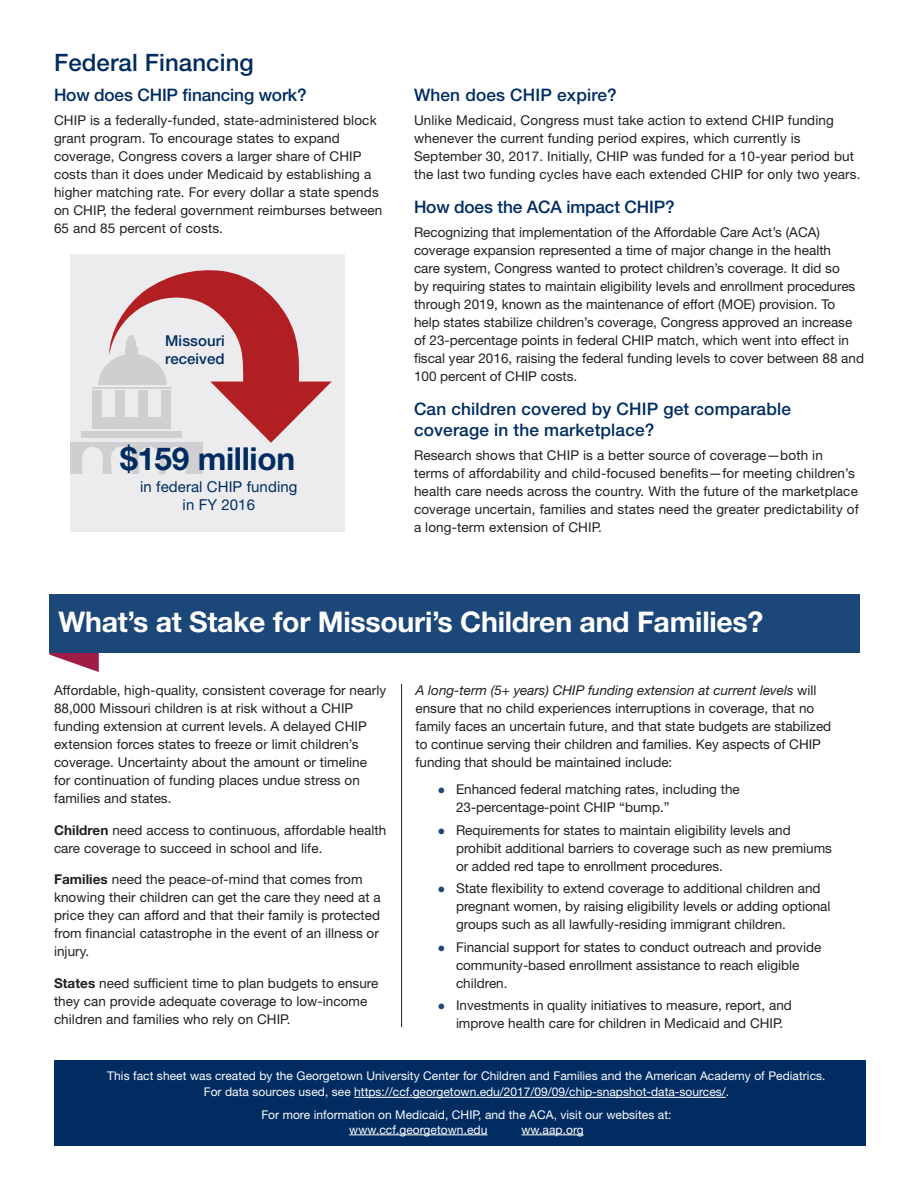
<style>
.page{position:relative;width:918px;height:1188px;background:#fff}
.page>*{position:absolute;margin:0;border:0;box-sizing:border-box;transform-origin:0 0}
.t1{font:700 31.65px "Helvetica Neue LT Std";letter-spacing:-.01em;color:#002c62}
.t2{font:700 28.5px "Helvetica Neue LT Std";letter-spacing:-.01em;color:#fff}
.t3{font:500 24px "Helvetica Neue LT Std";letter-spacing:.005em;color:#002c62}
.t4{font:500 17.25px/20.7px "Helvetica Neue LT Std";letter-spacing:.01em;color:#002c62}
.t5{font:500 17.25px "Helvetica Neue LT Std";letter-spacing:-.01em;color:#002c62}
.t6{font:15px/18px "Helvetica Neue LT Std";letter-spacing:.005em;color:#002c62;text-align:center}
.t7{font:500 15px/18px "Helvetica Neue LT Std";letter-spacing:.005em;color:#002c62}
.t8{font:13.5px/18px "Helvetica Neue LT Std";color:#231f20}
.t9{font:12px/16.5px "Helvetica Neue LT Std";letter-spacing:.005em;color:#fff;text-align:center}
.s1{font-weight:700}
.s2{font-style:italic}
</style>
<div class="page">
<svg style="left:50px;top:653px;width:49px;height:19px"></svg>
<div style="left:50px;top:594px;width:810px;height:59px;background:#1c4779"></div>
<div style="left:54px;top:1060px;width:812px;height:86px;background:#002c62"></div>
<hr style="left:354px;top:1097px;width:372px;height:1px;background:#fff">
<hr style="left:349px;top:1135px;width:139px;height:1px;background:#fff">
<hr style="left:521px;top:1135px;width:63px;height:1px;background:#fff">
<hr style="left:401px;top:684px;width:1px;height:343px;background:#231f20">
<div style="left:71px;top:255px;width:274px;height:276px;background:#ececee"></div>
<div style="left:81px;top:431px;width:101px;height:7px;background:#cfcfd2"></div>
<div style="left:71px;top:442px;width:132px;height:32px;background:#cfcfd2"></div>
<svg style="left:82px;top:270px;width:250px;height:204px"></svg>
<h3 class="t3" style="left:54px;top:48px;width:201px">Federal Financing</h3>
<p class="t5" style="left:54px;top:84px;width:254px">How does CHIP financing work?</p>
<p class="t8" style="left:54px;top:111px;width:330px">CHIP is a federally-funded, state-administered block grant program. To encourage states to expand coverage, Congress covers a larger share of CHIP costs than it does under Medicaid by establishing a higher matching rate. For every dollar a state spends on CHIP, the federal government reimburses between 65 and 85 percent of costs.</p>
<p class="t7" style="left:165px;top:331px;width:61px">Missouri received</p>
<h1 class="t1" style="left:120px;top:439px;width:177px">$159 million</h1>
<p class="t6" style="left:140px;top:477px;width:159px">in federal CHIP funding in FY 2016</p>
<p class="t4" style="left:414px;top:84px;width:204px">When does CHIP expire?</p>
<p class="t8" style="left:414px;top:111px;width:448px">Unlike Medicaid, Congress must take action to extend CHIP funding whenever the current funding period expires, which currently is September 30, 2017. Initially, CHIP was funded for a 10-year period but the last two funding cycles have each extended CHIP for only two years.</p>
<p class="t5" style="left:414px;top:196px;width:262px">How does the ACA impact CHIP?</p>
<p class="t8" style="left:414px;top:223px;width:452px">Recognizing that implementation of the Affordable Care Act’s (ACA) coverage expansion represented a time of major change in the health<br>care system, Congress wanted to protect children’s coverage. It did so<br>by requiring states to maintain eligibility levels and enrollment procedures through 2019, known as the maintenance of effort (MOE) provision. To help states stabilize children’s coverage, Congress approved an increase of 23-percentage points in federal CHIP match, which went into effect in fiscal year 2016, raising the federal funding levels to cover between 88 and 100 percent of CHIP costs.</p>
<p class="t4" style="left:414px;top:398px;width:378px">Can children covered by CHIP get comparable coverage in the marketplace?</p>
<p class="t8" style="left:414px;top:446px;width:446px">Research shows that CHIP is a better source of coverage—both in terms of affordability and child-focused benefits—for meeting children’s health care needs across the country. With the future of the marketplace coverage uncertain, families and states need the greater predictability of a long-term extension of CHIP.</p>
<h2 class="t2" style="left:58px;top:605px;width:706px">What’s at Stake for Missouri’s Children and Families?</h2>
<p class="t8" style="left:54px;top:681px;width:334px">Affordable, high-quality, consistent coverage for nearly 88,000 Missouri children is at risk without a CHIP funding extension at current levels. A delayed CHIP extension forces states to freeze or limit children’s coverage. Uncertainty about the amount or timeline for continuation of funding places undue stress on families and states.</p>
<p class="t8" style="left:54px;top:821px;width:334px"><span class="s1">Children</span> need access to continuous, affordable health care coverage to succeed in school and life.</p>
<p class="t8" style="left:54px;top:870px;width:328px"><span class="s1">Families</span> need the peace-of-mind that comes from knowing their children can get the care they need at a price they can afford and that their family is protected from financial catastrophe in the event of an illness or injury.</p>
<p class="t8" style="left:54px;top:974px;width:326px"><span class="s1">States</span> need sufficient time to plan budgets to ensure they can provide adequate coverage to low-income children and families who rely on CHIP.</p>
<p class="t8" style="left:416px;top:681px;width:417px"><span class="s2">A long-term (5+ years) CHIP funding extension at current levels</span> will ensure that no child experiences interruptions in coverage, that no family faces an uncertain future, and that state budgets are stabilized to continue serving their children and families. Key aspects of CHIP funding that should be maintained include:</p>
<p class="t8" style="left:456px;top:780px;width:285px">Enhanced federal matching rates, including the<br>23-percentage-point CHIP “bump.”</p>
<p class="t8" style="left:456px;top:821px;width:378px">Requirements for states to maintain eligibility levels and prohibit additional barriers to coverage such as new premiums or added red tape to enrollment procedures.</p>
<p class="t8" style="left:456px;top:879px;width:376px">State flexibility to extend coverage to additional children and pregnant women, by raising eligibility levels or adding optional groups such as all lawfully-residing immigrant children.</p>
<p class="t8" style="left:456px;top:938px;width:367px">Financial support for states to conduct outreach and provide community-based enrollment assistance to reach eligible children.</p>
<p class="t8" style="left:456px;top:996px;width:337px">Investments in quality initiatives to measure, report, and improve health care for children in Medicaid and CHIP.</p>
<p class="t9" style="left:107px;top:1067px;width:720px">This fact sheet was created by the Georgetown University Center for Children and Families and the American Academy of Pediatrics.<br>For data sources used, see https://ccf.georgetown.edu/2017/09/09/chip-snapshot-data-sources/.</p>
<p class="t9" style="left:349px;top:1107px;width:324px;line-height:15px;text-align:left;text-indent:-88px">For more information on Medicaid, CHIP, and the ACA, visit our websites at: www.ccf.georgetown.edu</p>
<p class="t9" style="left:521px;top:1121px;width:64px">ww.aap.org</p>
</div>
